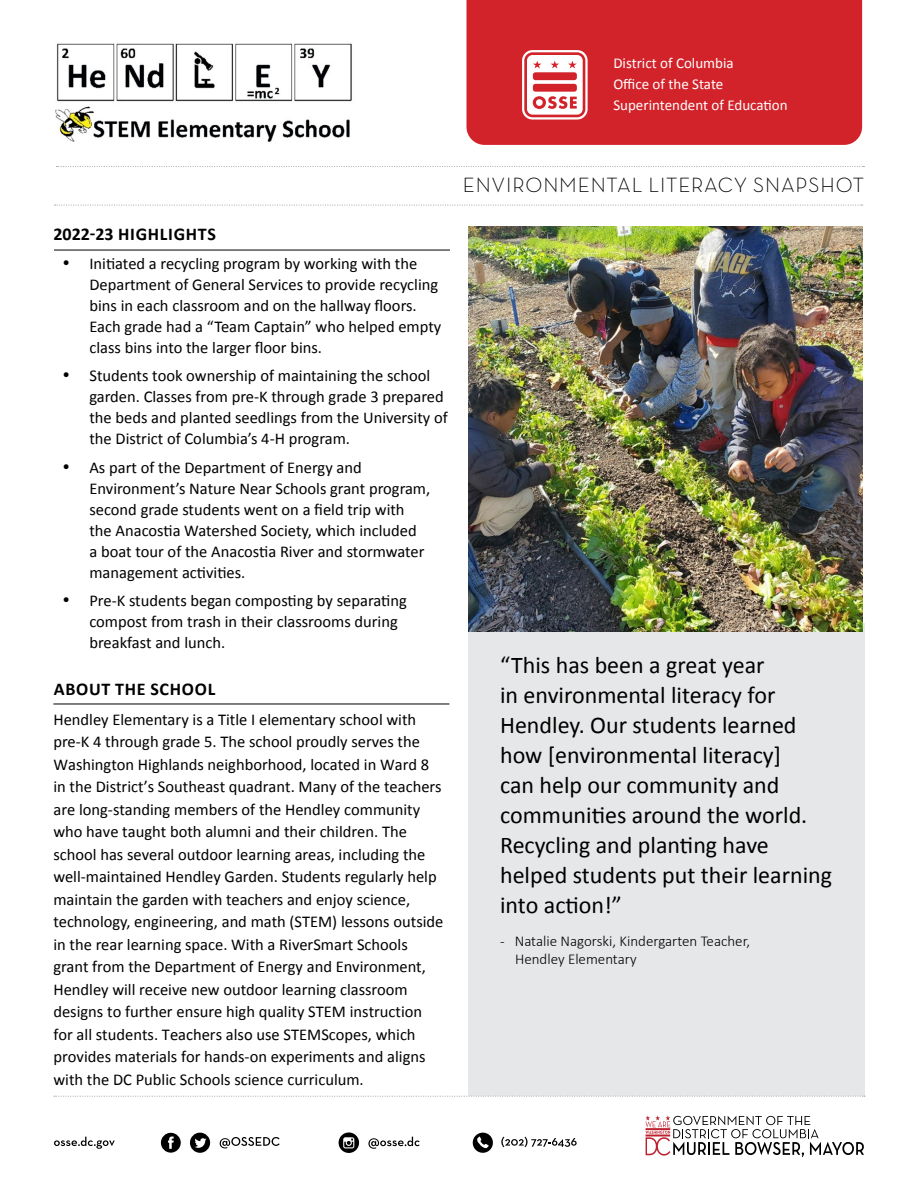
<style>
.page{position:relative;width:918px;height:1188px;background:#fff}
.page>*{position:absolute;margin:0;border:0;box-sizing:border-box;transform-origin:0 0}
.t1{font:24px/30px "Calibri";color:#000}
.t2{font:300 21px "Neutra Text TF";letter-spacing:.04em;color:#000}
.t3{font:700 18px "Calibri";letter-spacing:.04em;color:#000}
.t4{font:16.5px/22.5px "Calibri";color:#000}
.t5{font:15px/21px "Calibri";color:#fff}
.t6{font:300 15px/18px "Calibri";color:#000}
</style>
<div class="page">
<div style="left:469px;top:623px;width:396px;height:473px;background:#e6e7e8"></div>
<svg style="left:56px;top:166px;width:808px;height:1px"></svg>
<svg style="left:55px;top:205px;width:808px;height:1px"></svg>
<div style="left:466px;top:0;width:396px;height:145px;background:#d2232a"></div>
<svg style="left:522px;top:50px;width:66px;height:70px"></svg>
<svg style="left:161px;top:1133px;width:20px;height:20px"></svg>
<svg style="left:190px;top:1133px;width:20px;height:20px"></svg>
<svg style="left:220px;top:1137px;width:60px;height:11px"></svg>
<svg style="left:54px;top:1137px;width:61px;height:12px"></svg>
<svg style="left:473px;top:1133px;width:20px;height:20px"></svg>
<svg style="left:501px;top:1137px;width:76px;height:10px"></svg>
<svg style="left:368px;top:1137px;width:52px;height:12px"></svg>
<svg style="left:339px;top:1132px;width:20px;height:21px"></svg>
<svg style="left:646px;top:1115px;width:218px;height:42px"></svg>
<svg style="left:54px;top:1096px;width:811px;height:1px"></svg>
<img style="left:56px;top:43px;width:296px;height:99px">
<hr style="left:54px;top:250px;width:396px;height:1px;background:#000">
<hr style="left:53px;top:704px;width:396px;height:1px;background:#000">
<img style="left:468px;top:227px;width:394px;height:405px">
<p class="t5" style="left:613px;top:53px;width:176px">District of Columbia<br>Office of the State<br>Superintendent of Education</p>
<p class="t3" style="left:53px;top:222px;width:164px">2022-23 HIGHLIGHTS</p>
<p class="t4" style="left:89px;top:253px;width:354px;line-height:21px;text-indent:-27px">• Initiated a recycling program by working with the Department of General Services to provide recycling bins in each classroom and on the hallway floors.<br>Each grade had a “Team Captain” who helped empty class bins into the larger floor bins.</p>
<p class="t4" style="left:89px;top:365px;width:360px;line-height:21px;text-indent:-27px">• Students took ownership of maintaining the school garden. Classes from pre-K through grade 3 prepared the beds and planted seedlings from the University of the District of Columbia’s 4-H program.</p>
<p class="t4" style="left:89px;top:457px;width:342px;line-height:21px;text-indent:-27px">• As part of the Department of Energy and Environment’s Nature Near Schools grant program, second grade students went on a field trip with the Anacostia Watershed Society, which included<br>a boat tour of the Anacostia River and stormwater management activities.</p>
<p class="t4" style="left:89px;top:590px;width:319px;line-height:21px;text-indent:-27px">• Pre-K students began composting by separating compost from trash in their classrooms during breakfast and lunch.</p>
<p class="t3" style="left:54px;top:676px;width:163px">ABOUT THE SCHOOL</p>
<p class="t4" style="left:53px;top:708px;width:392px">Hendley Elementary is a Title I elementary school with pre-K 4 through grade 5. The school proudly serves the Washington Highlands neighborhood, located in Ward 8 in the District’s Southeast quadrant. Many of the teachers are long-standing members of the Hendley community who have taught both alumni and their children. The school has several outdoor learning areas, including the well-maintained Hendley Garden. Students regularly help maintain the garden with teachers and enjoy science, technology, engineering, and math (STEM) lessons outside in the rear learning space. With a RiverSmart Schools grant from the Department of Energy and Environment, Hendley will receive new outdoor learning classroom designs to further ensure high quality STEM instruction for all students. Teachers also use STEMScopes, which provides materials for hands-on experiments and aligns with the DC Public Schools science curriculum.</p>
<p class="t2" style="left:463px;top:172px;width:403px">ENVIRONMENTAL LITERACY SNAPSHOT</p>
<p class="t1" style="left:500px;top:650px;width:334px">“This has been a great year<br>in environmental literacy for<br>Hendley. Our students learned how [environmental literacy]<br>can help our community and communities around the world.<br>Recycling and planting have helped students put their learning into action!”</p>
<p class="t6" style="left:515px;top:932px;width:237px;text-indent:-15px">- Natalie Nagorski, Kindergarten Teacher,<br>Hendley Elementary</p>
</div>
